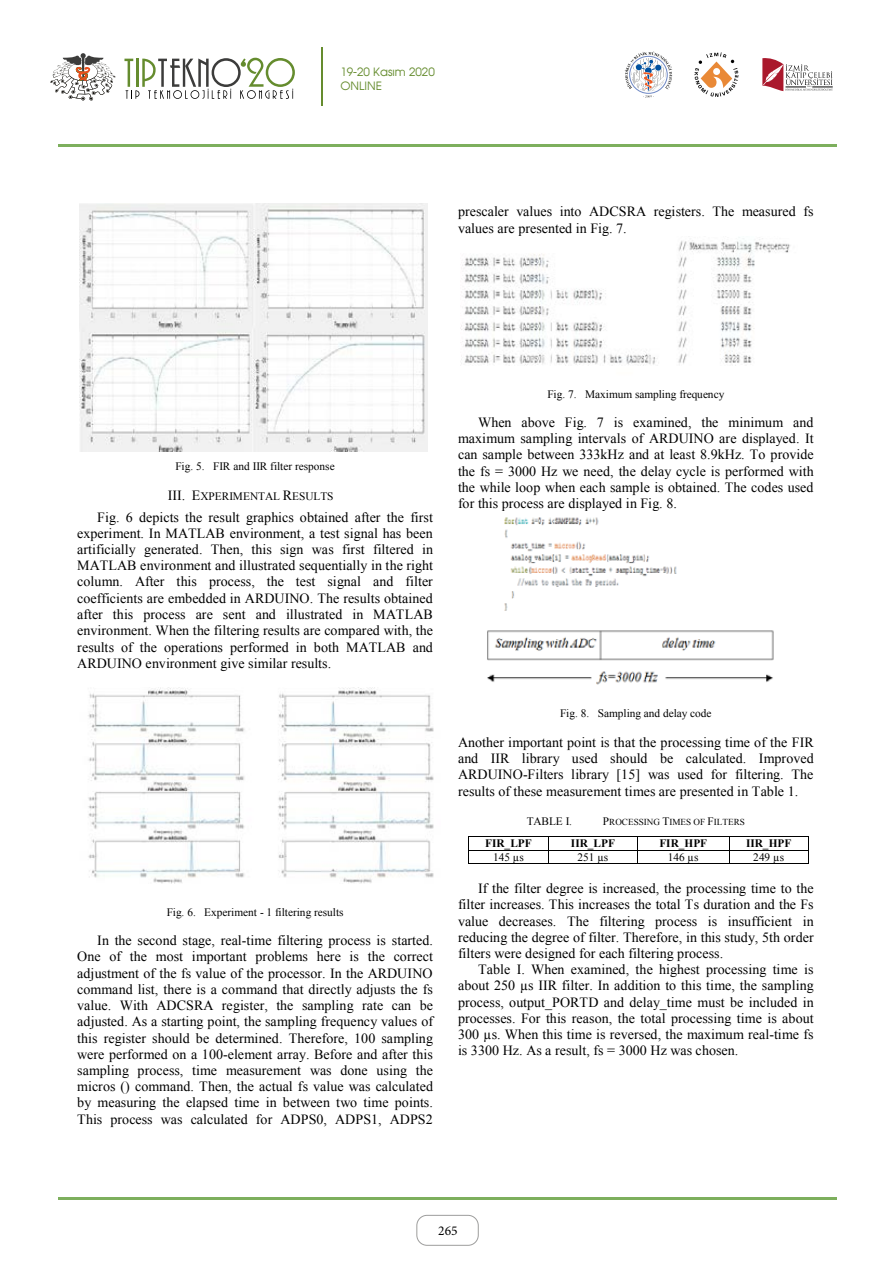
<style>
.page{position:relative;width:893px;height:1263px;background:#fff}
.page>*{position:absolute;margin:0;border:0;box-sizing:border-box;transform-origin:0 0}
.t1{font:14.1px/16.2px "Times New Roman";color:#000;text-align:justify}
.t2{font:13.5px "Minion Pro";color:#000}
.t3{font:11.55px/13.8px "Avalon Plain";color:#658c2e}
.t4{font:11.4px "Times New Roman";color:#000}
.t5{font:700 11.4px "Times New Roman";color:#000}
.t6{font:9.15px "Times New Roman";color:#000}
.s1{font-size:14.1px}
.s2{font-size:11.4px}
</style>
<div class="page">
<div style="left:417px;top:1215px;width:61px;height:30px;border:1px solid #9d9d9c;border-radius:10px"></div>
<hr style="left:58px;top:1197px;width:779px;height:2px;background:#7daf5d">
<hr style="left:58px;top:145px;width:779px;height:2px;background:#7daf5d">
<svg style="left:50px;top:53px;width:65px;height:48px"></svg>
<svg style="left:124px;top:58px;width:171px;height:41px"></svg>
<svg style="left:625px;top:52px;width:47px;height:46px"></svg>
<svg style="left:762px;top:58px;width:71px;height:33px"></svg>
<svg style="left:694px;top:52px;width:44px;height:45px"></svg>
<hr style="left:321px;top:47px;width:2px;height:58px;background:#658c2e">
<hr style="left:468px;top:836px;width:340px;height:1px;background:#000">
<hr style="left:468px;top:850px;width:340px;height:1px;background:#000">
<svg style="left:468px;top:837px;width:1px;height:26px"></svg>
<hr style="left:468px;top:863px;width:80px;height:1px;background:#000">
<svg style="left:548px;top:837px;width:1px;height:27px"></svg>
<hr style="left:549px;top:863px;width:88px;height:1px;background:#000">
<svg style="left:637px;top:837px;width:1px;height:26px"></svg>
<hr style="left:637px;top:863px;width:92px;height:1px;background:#000">
<svg style="left:729px;top:837px;width:1px;height:26px"></svg>
<hr style="left:729px;top:863px;width:79px;height:1px;background:#000">
<svg style="left:808px;top:836px;width:1px;height:28px"></svg>
<img style="left:80px;top:204px;width:348px;height:247px">
<img style="left:88px;top:687px;width:346px;height:196px">
<img style="left:460px;top:237px;width:331px;height:129px">
<img style="left:487px;top:517px;width:287px;height:168px">
<p class="t3" style="left:340px;top:65px;width:96px">19-20 Kasım 2020<br>ONLINE</p>
<p class="t1" style="left:458px;top:203px;width:357px">prescaler values into ADCSRA registers. The measured fs values are presented in Fig. 7.</p>
<p class="t4" style="left:175px;top:459px;width:161px">Fig. 5. FIR and IIR filter response</p>
<p class="t4" style="left:168px;top:488px;width:167px"><span class="s1">III. E</span>XPERIMENTAL <span class="s1">R</span>ESULTS</p>
<p class="t1" style="left:77px;top:509px;width:357px;text-indent:20px">Fig. 6 depicts the result graphics obtained after the first experiment. In MATLAB environment, a test signal has been artificially generated. Then, this sign was first filtered in MATLAB environment and illustrated sequentially in the right column. After this process, the test signal and filter coefficients are embedded in ARDUINO. The results obtained after this process are sent and illustrated in MATLAB environment. When the filtering results are compared with, the results of the operations performed in both MATLAB and ARDUINO environment give similar results.</p>
<p class="t4" style="left:167px;top:904px;width:178px">Fig. 6. Experiment - 1 filtering results</p>
<p class="t1" style="left:77px;top:932px;width:357px;text-indent:20px">In the second stage, real-time filtering process is started.<br>One of the most important problems here is the correct adjustment of the fs value of the processor. In the ARDUINO command list, there is a command that directly adjusts the fs value. With ADCSRA register, the sampling rate can be adjusted. As a starting point, the sampling frequency values of this register should be determined. Therefore, 100 sampling were performed on a 100-element array. Before and after this sampling process, time measurement was done using the micros () command. Then, the actual fs value was calculated by measuring the elapsed time in between two time points.<br>This process was calculated for ADPS0, ADPS1, ADPS2</p>
<p class="t4" style="left:547px;top:386px;width:179px">Fig. 7. Maximum sampling frequency</p>
<p class="t1" style="left:458px;top:414px;width:357px;text-indent:20px">When above Fig. 7 is examined, the minimum and maximum sampling intervals of ARDUINO are displayed. It can sample between 333kHz and at least 8.9kHz. To provide the fs = 3000 Hz we need, the delay cycle is performed with the while loop when each sample is obtained. The codes used for this process are displayed in Fig. 8.</p>
<p class="t4" style="left:560px;top:706px;width:153px">Fig. 8. Sampling and delay code</p>
<p class="t1" style="left:458px;top:734px;width:357px">Another important point is that the processing time of the FIR and IIR library used should be calculated. Improved ARDUINO-Filters library [15] was used for filtering. The results of these measurement times are presented in Table 1.</p>
<p class="t4" style="left:527px;top:814px;width:47px">TABLE I.</p>
<p class="t6" style="left:603px;top:816px;width:144px"><span class="s2">P</span>ROCESSING <span class="s2">T</span>IMES OF <span class="s2">F</span>ILTERS</p>
<p class="t5" style="left:485px;top:835px;width:48px">FIR_LPF</p>
<p class="t5" style="left:571px;top:835px;width:45px">IIR_LPF</p>
<p class="t5" style="left:659px;top:835px;width:49px">FIR_HPF</p>
<p class="t5" style="left:746px;top:835px;width:47px">IIR_HPF</p>
<p class="t4" style="left:493px;top:849px;width:32px">145 µs</p>
<p class="t4" style="left:578px;top:849px;width:32px">251 µs</p>
<p class="t4" style="left:668px;top:849px;width:32px">146 µs</p>
<p class="t4" style="left:753px;top:849px;width:32px">249 µs</p>
<p class="t1" style="left:458px;top:880px;width:357px;text-indent:20px">If the filter degree is increased, the processing time to the filter increases. This increases the total Ts duration and the Fs value decreases. The filtering process is insufficient in reducing the degree of filter. Therefore, in this study, 5th order filters were designed for each filtering process.</p>
<p class="t1" style="left:458px;top:961px;width:357px;text-indent:20px">Table I. When examined, the highest processing time is about 250 µs IIR filter. In addition to this time, the sampling process, output_PORTD and delay_time must be included in processes. For this reason, the total processing time is about 300 µs. When this time is reversed, the maximum real-time fs is 3300 Hz. As a result, fs = 3000 Hz was chosen.</p>
<p class="t2" style="left:438px;top:1222px;width:21px">265</p>
</div>
